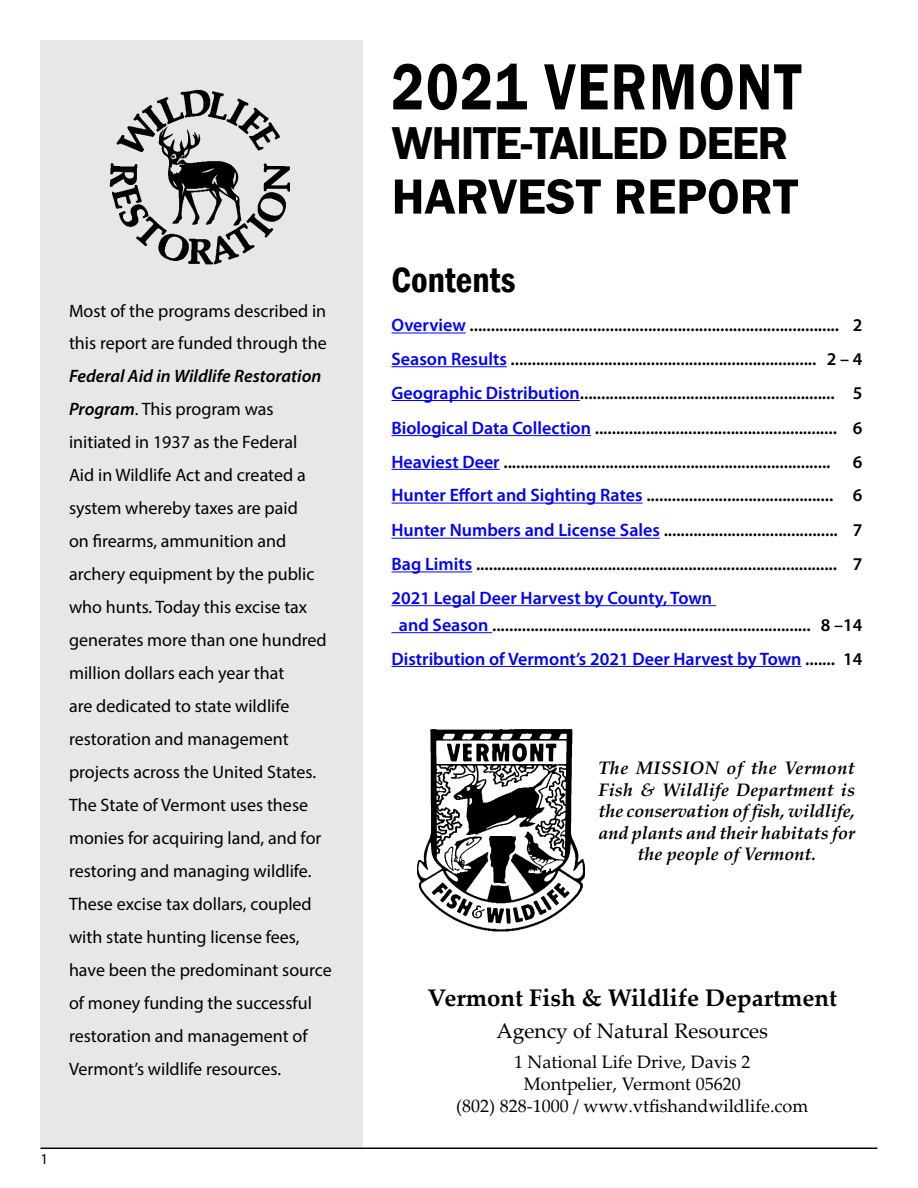
<style>
.page{position:relative;width:918px;height:1188px;background:#fff}
.page>*{position:absolute;margin:0;border:0;box-sizing:border-box;transform-origin:0 0}
.t1{font:600 67.65px "Franklin Gothic";letter-spacing:.03em;color:#000;scale:.83 1}
.t2{font:600 51px "Franklin Gothic";color:#000}
.t3{font:600 47.4px "Franklin Gothic";letter-spacing:-.03em;color:#000}
.t4{font:600 condensed 36px "Franklin Gothic";color:#000}
.t5{font:700 24px "Palatino Linotype";color:#000}
.t6{font:21px "Palatino Linotype";color:#000}
.t7{font:600 18px/34px "Myriad Pro";color:#000;text-align:justify}
.t8{font:18px/33px "Myriad Pro";color:#000}
.t9{font:italic 700 18px/21.6px "Palatino Linotype";color:#000;text-align:center}
.t10{font:18px/21.6px "Palatino Linotype";color:#000;text-align:center}
.t11{font:15px "Myriad Pro";color:#000}
.s1{font-weight:600;font-style:italic}
.s2{font-style:inherit}
.s3{color:#00f}
</style>
<div class="page">
<hr style="left:40px;top:1148px;width:838px;height:1px;background:#000">
<div style="left:40px;top:40px;width:323px;height:1108px;background:#e6e7e8"></div>
<img style="left:110px;top:90px;width:179px;height:175px">
<hr style="left:392px;top:333px;width:74px;height:1px;background:#00f">
<hr style="left:392px;top:366px;width:115px;height:1px;background:#00f">
<hr style="left:392px;top:400px;width:188px;height:1px;background:#00f">
<hr style="left:392px;top:435px;width:199px;height:1px;background:#00f">
<hr style="left:392px;top:469px;width:108px;height:1px;background:#00f">
<hr style="left:392px;top:503px;width:251px;height:1px;background:#00f">
<hr style="left:392px;top:538px;width:268px;height:1px;background:#00f">
<hr style="left:392px;top:572px;width:80px;height:1px;background:#00f">
<hr style="left:392px;top:605px;width:324px;height:1px;background:#00f">
<hr style="left:392px;top:632px;width:100px;height:1px;background:#00f">
<hr style="left:392px;top:666px;width:410px;height:1px;background:#00f">
<img style="left:417px;top:729px;width:168px;height:202px">
<p class="t8" style="left:69px;top:294px;width:259px">Most of the programs described in this report are funded through the</p>
<p class="t8" style="left:69px;top:360px;width:264px"><span class="s1">Federal Aid in Wildlife Restoration<br>Program</span>. This program was initiated in 1937 as the Federal<br>Aid in Wildlife Act and created a system whereby taxes are paid<br>on firearms, ammunition and archery equipment by the public who hunts. Today this excise tax generates more than one hundred million dollars each year that<br>are dedicated to state wildlife restoration and management projects across the United States.<br>The State of Vermont uses these monies for acquiring land, and for restoring and managing wildlife.<br>These excise tax dollars, coupled with state hunting license fees, have been the predominant source of money funding the successful restoration and management of<br>Vermont’s wildlife resources.</p>
<p class="t11" style="left:40px;top:1150px;width:9px">1</p>
<h1 class="t1" style="left:392px;top:45px;width:495px"><span class="s2">2021</span> VERMONT</h1>
<h3 class="t3" style="left:392px;top:114px;width:399px">WHITE-TAILED DEER</h3>
<h2 class="t2" style="left:391px;top:165px;width:408px">HARVEST REPORT</h2>
<h3 class="t4" style="left:392px;top:256px;width:125px">Contents</h3>
<p class="t7" style="left:392px;top:308px;width:473px"><span class="s3">Overview</span> ....................................................................................... 2<br><span class="s3">Season Results</span> ........................................................................ 2 – 4<br><span class="s3">Geographic Distribution</span>............................................................ 5<br><span class="s3">Biological Data Collection</span> ......................................................... 6<br><span class="s3">Heaviest Deer</span> ............................................................................. 6<br><span class="s3">Hunter Effort and Sighting Rates</span> ............................................ 6<br><span class="s3">Hunter Numbers and License Sales</span> ......................................... 7<br><span class="s3">Bag Limits</span> ..................................................................................... 7<br><span class="s3">2021 Legal Deer Harvest by County, Town</span></p>
<p class="t7" style="left:392px;top:608px;width:473px;text-align:center"><span class="s3">and Season</span> ........................................................................... 8 –14<br><span class="s3">Distribution of Vermont’s 2021 Deer Harvest by Town</span> ....... 14</p>
<p class="t9" style="left:598px;top:756px;width:258px">The MISSION of the Vermont<br>Fish &amp; Wildlife Department is the conservation of fish, wildlife, and plants and their habitats for the people of Vermont.</p>
<h3 class="t5" style="left:427px;top:981px;width:411px">Vermont Fish &amp; Wildlife Department</h3>
<p class="t6" style="left:496px;top:1016px;width:273px">Agency of Natural Resources</p>
<p class="t10" style="left:456px;top:1051px;width:354px">1 National Life Drive, Davis 2<br>Montpelier, Vermont 05620<br>(802) 828-1000 / www.vtfishandwildlife.com</p>
</div>
